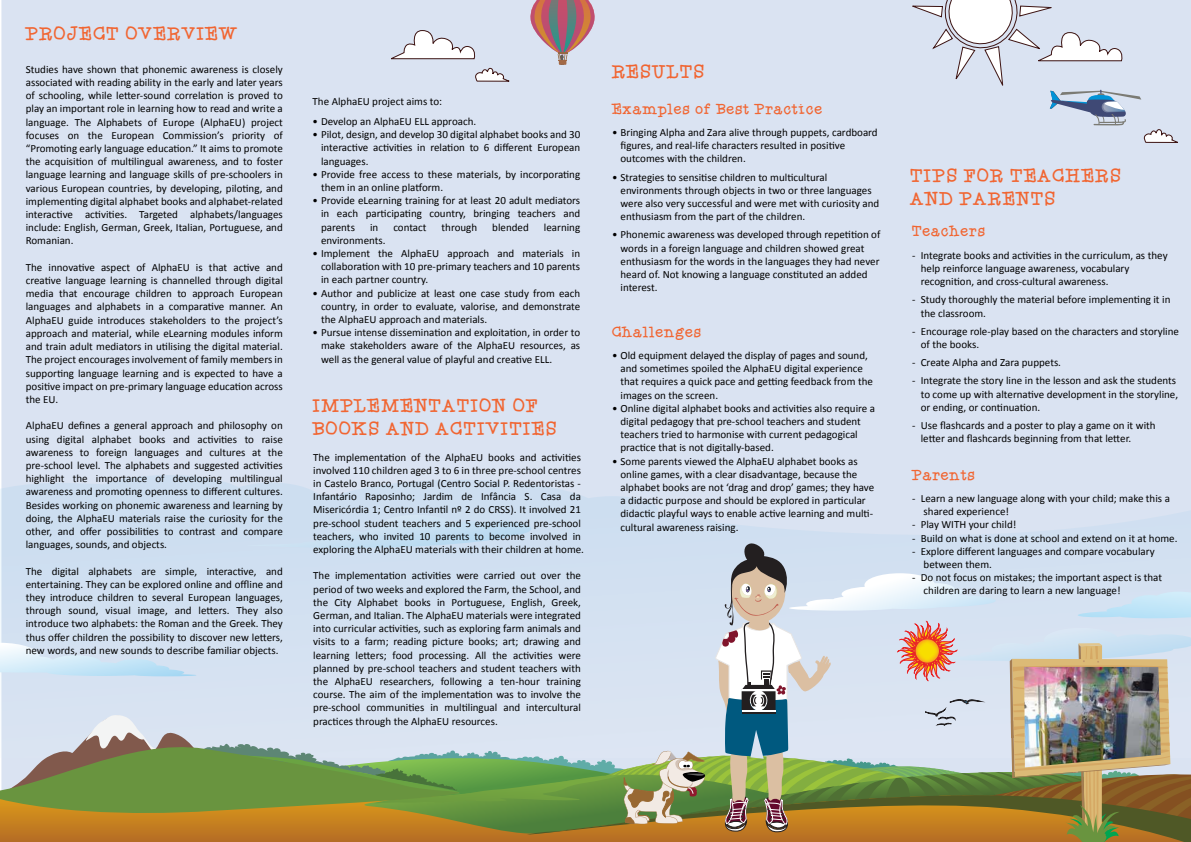
<style>
.page{position:relative;width:1191px;height:842px;background:#fff}
.page>*{position:absolute;margin:0;border:0;box-sizing:border-box;transform-origin:0 0}
.t1{font:19px/22.8px "Aka Acid GR Serif";color:#f16531}
.t2{font:15px "Aka Acid GR Serif";color:#f16531}
.t3{font:11px/13.2px "Calibri";color:#000}
</style>
<div class="page">
<div style="left:1px;top:0;width:1190px;height:475px;background:#dae3f2"></div>
<svg style="left:0;top:475px;width:1191px;height:40px;background:#d4e0f1"></svg>
<svg style="left:389px;top:30px;width:86px;height:29px"></svg>
<svg style="left:473px;top:68px;width:39px;height:14px"></svg>
<svg style="left:529px;top:0;width:67px;height:65px;background:#b8959a"></svg>
<svg style="left:910px;top:0;width:270px;height:143px;background:#d5ddea"></svg>
<svg style="left:0;top:515px;width:1191px;height:327px;background:#bfc7bd"></svg>
<img style="left:1024px;top:667px;width:136px;height:100px">
<h1 class="t1" style="left:26px;top:23px;width:215px">PROJECT OVERVIEW</h1>
<p class="t3" style="left:26px;top:62px;width:258px;text-align:justify">Studies have shown that phonemic awareness is closely associated with reading ability in the early and later years of schooling, while letter-sound correlation is proved to play an important role in learning how to read and write a language. The Alphabets of Europe (AlphaEU) project focuses on the European Commission’s priority of “Promoting early language education.” It aims to promote the acquisition of multilingual awareness, and to foster language learning and language skills of pre-schoolers in various European countries, by developing, piloting, and implementing digital alphabet books and alphabet-related interactive activities. Targeted alphabets/languages include: English, German, Greek, Italian, Portuguese, and Romanian.</p>
<p class="t3" style="left:26px;top:260px;width:258px;text-align:justify">The innovative aspect of AlphaEU is that active and creative language learning is channelled through digital media that encourage children to approach European languages and alphabets in a comparative manner. An AlphaEU guide introduces stakeholders to the project’s approach and material, while eLearning modules inform and train adult mediators in utilising the digital material.<br>The project encourages involvement of family members in supporting language learning and is expected to have a positive impact on pre-primary language education across the EU.</p>
<p class="t3" style="left:26px;top:419px;width:258px;text-align:justify">AlphaEU defines a general approach and philosophy on using digital alphabet books and activities to raise awareness to foreign languages and cultures at the pre-school level. The alphabets and suggested activities highlight the importance of developing multilingual awareness and promoting openness to different cultures.<br>Besides working on phonemic awareness and learning by doing, the AlphaEU materials raise the curiosity for the other, and offer possibilities to contrast and compare languages, sounds, and objects.</p>
<p class="t3" style="left:26px;top:564px;width:258px;text-align:justify">The digital alphabets are simple, interactive, and entertaining. They can be explored online and offline and they introduce children to several European languages, through sound, visual image, and letters. They also introduce two alphabets: the Roman and the Greek. They thus offer children the possibility to discover new letters, new words, and new sounds to describe familiar objects.</p>
<p class="t3" style="left:312px;top:94px;width:131px">The AlphaEU project aims to:</p>
<p class="t3" style="left:312px;top:114px;width:165px">• Develop an AlphaEU ELL approach.</p>
<p class="t3" style="left:321px;top:128px;width:261px;text-align:justify;text-indent:-9px">• Pilot, design, and develop 30 digital alphabet books and 30 interactive activities in relation to 6 different European languages.</p>
<p class="t3" style="left:321px;top:167px;width:261px;text-indent:-9px">• Provide free access to these materials, by incorporating them in an online platform.</p>
<p class="t3" style="left:321px;top:194px;width:261px;text-align:justify;text-indent:-9px">• Provide eLearning training for at least 20 adult mediators in each participating country, bringing teachers and parents</p>
<p class="t3" style="left:370px;top:220px;width:10px">in</p>
<p class="t3" style="left:393px;top:220px;width:35px">contact</p>
<p class="t3" style="left:441px;top:220px;width:37px">through</p>
<p class="t3" style="left:492px;top:220px;width:38px">blended</p>
<p class="t3" style="left:544px;top:220px;width:38px">learning</p>
<p class="t3" style="left:321px;top:233px;width:66px">environments.</p>
<p class="t3" style="left:321px;top:246px;width:261px;text-align:justify;text-indent:-9px">• Implement the AlphaEU approach and materials in collaboration with 10 pre-primary teachers and 10 parents in each partner country.</p>
<p class="t3" style="left:321px;top:286px;width:261px;text-align:justify;text-indent:-9px">• Author and publicize at least one case study from each country, in order to evaluate, valorise, and demonstrate the AlphaEU approach and materials.</p>
<p class="t3" style="left:321px;top:326px;width:261px;text-align:justify;text-indent:-9px">• Pursue intense dissemination and exploitation, in order to make stakeholders aware of the AlphaEU resources, as well as the general value of playful and creative ELL.</p>
<h1 class="t1" style="left:313px;top:395px;width:247px">IMPLEMENTATION OF<br>BOOKS AND ACTIVITIES</h1>
<p class="t3" style="left:313px;top:450px;width:272px">The implementation of the AlphaEU books and activities involved 110 children aged 3 to 6 in three pre-school centres in Castelo Branco, Portugal (Centro Social P. Redentoristas - Infantário Raposinho; Jardim de Infância S. Casa da Misericórdia 1; Centro Infantil nº 2 do CRSS). It involved 21 pre-school student teachers and 5 experienced pre-school teachers, who invited 10 parents to become involved in exploring the AlphaEU materials with their children at home.</p>
<p class="t3" style="left:313px;top:569px;width:269px;text-align:justify">The implementation activities were carried out over the period of two weeks and explored the Farm, the School, and the City Alphabet books in Portuguese, English, Greek, German, and Italian. The AlphaEU materials were integrated into curricular activities, such as exploring farm animals and visits to a farm; reading picture books; art; drawing and learning letters; food processing. All the activities were planned by pre-school teachers and student teachers with the AlphaEU researchers, following a ten-hour training course. The aim of the implementation was to involve the pre-school communities in multilingual and intercultural practices through the AlphaEU resources.</p>
<h1 class="t1" style="left:612px;top:61px;width:95px">RESULTS</h1>
<h2 class="t2" style="left:612px;top:101px;width:213px">Examples of Best Practice</h2>
<p class="t3" style="left:620px;top:125px;width:259px;text-indent:-9px">• Bringing Alpha and Zara alive through puppets, cardboard figures, and real-life characters resulted in positive outcomes with the children.</p>
<p class="t3" style="left:620px;top:170px;width:260px;text-indent:-9px">• Strategies to sensitise children to multicultural environments through objects in two or three languages were also very successful and were met with curiosity and enthusiasm from the part of the children.</p>
<p class="t3" style="left:620px;top:228px;width:261px;text-indent:-9px">• Phonemic awareness was developed through repetition of words in a foreign language and children showed great enthusiasm for the words in the languages they had never heard of. Not knowing a language constituted an added interest.</p>
<h2 class="t2" style="left:612px;top:324px;width:92px">Challenges</h2>
<p class="t3" style="left:620px;top:348px;width:254px;text-indent:-9px">• Old equipment delayed the display of pages and sound, and sometimes spoiled the AlphaEU digital experience that requires a quick pace and getting feedback from the images on the screen.</p>
<p class="t3" style="left:620px;top:401px;width:256px;text-indent:-9px">• Online digital alphabet books and activities also require a digital pedagogy that pre-school teachers and student teachers tried to harmonise with current pedagogical practice that is not digitally-based.</p>
<p class="t3" style="left:620px;top:454px;width:255px;text-indent:-9px">• Some parents viewed the AlphaEU alphabet books as online games, with a clear disadvantage, because the alphabet books are not ‘drag and drop’ games; they have a didactic purpose and should be explored in particular didactic playful ways to enable active learning and multi&shy;cultural awareness raising.</p>
<h1 class="t1" style="left:910px;top:165px;width:213px">TIPS FOR TEACHERS<br>AND PARENTS</h1>
<h2 class="t2" style="left:912px;top:224px;width:75px">Teachers</h2>
<p class="t3" style="left:920px;top:248px;width:248px;text-indent:-9px">- Integrate books and activities in the curriculum, as they help reinforce language awareness, vocabulary recognition, and cross-cultural awareness.</p>
<p class="t3" style="left:920px;top:293px;width:251px;text-indent:-9px">- Study thoroughly the material before implementing it in the classroom.</p>
<p class="t3" style="left:920px;top:324px;width:260px;text-indent:-9px">- Encourage role-play based on the characters and storyline of the books.</p>
<p class="t3" style="left:912px;top:356px;width:150px">- Create Alpha and Zara puppets.</p>
<p class="t3" style="left:920px;top:374px;width:259px;text-indent:-9px">- Integrate the story line in the lesson and ask the students to come up with alternative development in the storyline, or ending, or continuation.</p>
<p class="t3" style="left:920px;top:418px;width:236px;text-indent:-9px">- Use flashcards and a poster to play a game on it with letter and flashcards beginning from that letter.</p>
<h2 class="t2" style="left:912px;top:467px;width:65px">Parents</h2>
<p class="t3" style="left:923px;top:491px;width:248px;text-indent:-11px">- Learn a new language along with your child; make this a shared experience!</p>
<p class="t3" style="left:912px;top:518px;width:106px">- Play WITH your child!</p>
<p class="t3" style="left:912px;top:531px;width:267px">- Build on what is done at school and extend on it at home.</p>
<p class="t3" style="left:923px;top:544px;width:233px;text-indent:-11px">- Explore different languages and compare vocabulary between them.</p>
<p class="t3" style="left:923px;top:570px;width:240px;text-indent:-11px">- Do not focus on mistakes; the important aspect is that children are daring to learn a new language!</p>
</div>
